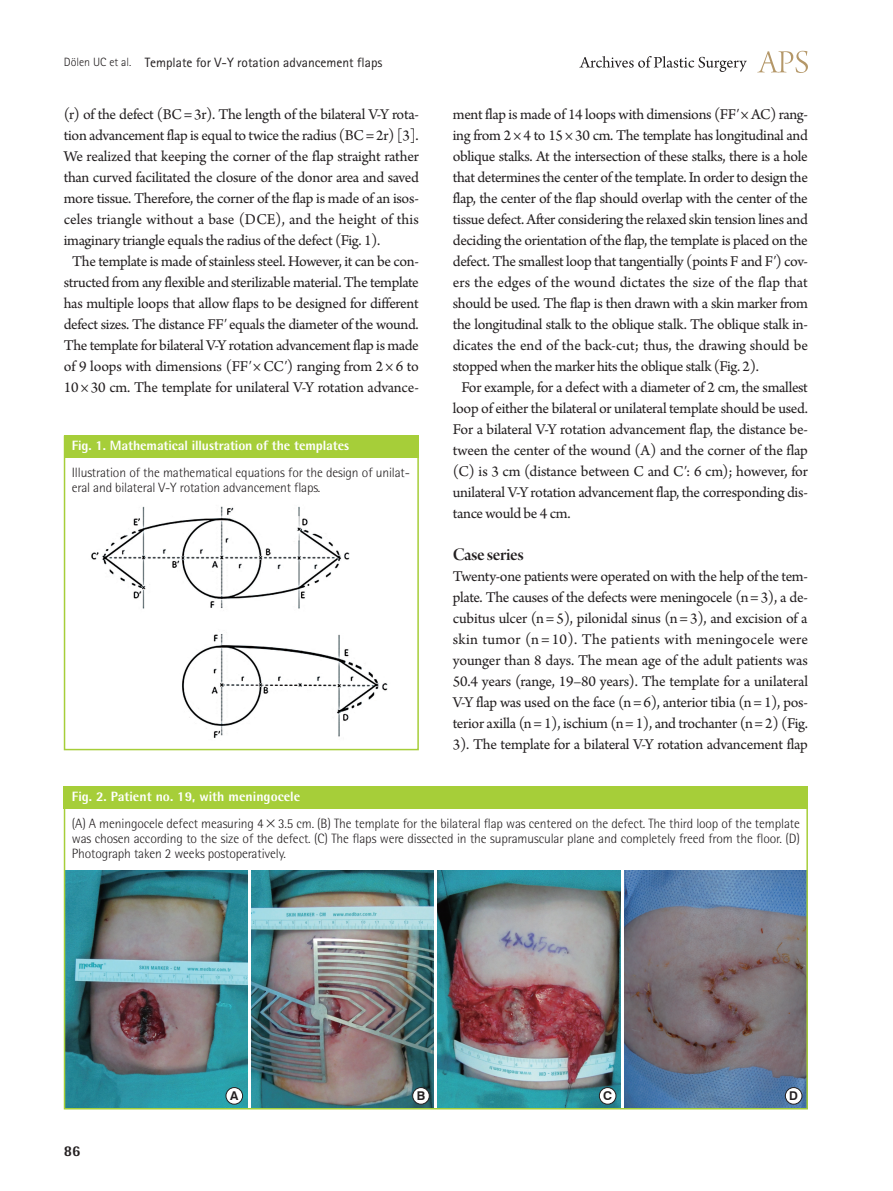
<style>
.page{position:relative;width:893px;height:1191px;background:#fff}
.page>*{position:absolute;margin:0;border:0;box-sizing:border-box;transform-origin:0 0}
.중제목{font:18.75px "Arno Pro Smbd Display";letter-spacing:-.025em;color:#231f20}
.본문{font:15.75px/21px "Arno Pro";letter-spacing:-.02em;color:#231f20;text-align:justify}
.본문_0{font:15.75px/21px "Arno Pro";letter-spacing:-.02em;color:#231f20;text-align:justify}
.t1{font:800 15px "Rotis Semi Sans Std";color:#231f20}
.그림설명{font:300 13.5px/15px "Rotis Semi Sans Std";letter-spacing:-.01em;color:#231f20}
.표그림제목{font:800 13.5px "Rotis Semi Sans Std";letter-spacing:-.01em;color:#fff}
.하시라_제목{font:13.5px "Rotis Sans Serif Std";color:#231f20}
.t2{font:700 12.15px "Swiss 721 BT";color:#231f20}
.s1{font-weight:300;font-size:12px}
.s2{font-family:"Dotum";font-weight:400}
</style>
<div class="page">
<svg style="left:757px;top:51px;width:51px;height:22px"></svg>
<svg style="left:579px;top:56px;width:168px;height:16px"></svg>
<img style="left:91px;top:506px;width:297px;height:232px">
<div style="left:64px;top:435px;width:354px;height:23px;background:#a6ce39"></div>
<div style="left:64px;top:435px;width:355px;height:315px;border:2px solid #a6ce39"></div>
<div style="left:64px;top:786px;width:744px;height:22px;background:#a6ce39"></div>
<img style="left:67px;top:870px;width:180px;height:236px">
<img style="left:251px;top:870px;width:183px;height:236px">
<img style="left:438px;top:870px;width:182px;height:236px">
<img style="left:625px;top:870px;width:180px;height:236px">
<div style="left:226px;top:1087px;width:17px;height:17px;background:#fff;border-radius:50%"></div>
<div style="left:226px;top:1087px;width:17px;height:17px;border:1px solid #231f20;border-radius:50%"></div>
<div style="left:413px;top:1087px;width:16px;height:17px;background:#fff;border-radius:50%"></div>
<div style="left:412px;top:1087px;width:17px;height:17px;border:1px solid #231f20;border-radius:50%"></div>
<div style="left:785px;top:1087px;width:17px;height:17px;background:#fff;border-radius:50%"></div>
<div style="left:785px;top:1087px;width:17px;height:17px;border:1px solid #231f20;border-radius:50%"></div>
<div style="left:599px;top:1087px;width:17px;height:17px;background:#fff;border-radius:50%"></div>
<div style="left:599px;top:1087px;width:17px;height:17px;border:1px solid #231f20;border-radius:50%"></div>
<div style="left:64px;top:786px;width:744px;height:323px;border:2px solid #a6ce39"></div>
<p class="하시라_제목" style="left:64px;top:54px;width:320px"><span class="s1">Dölen UC et al.</span> Template for V-Y rotation advancement flaps</p>
<p class="본문_0" style="left:64px;top:105px;width:357px">(r) of the defect (BC = 3r). The length of the bilateral V-Y rota&shy;tion advancement flap is equal to twice the radius (BC = 2r) [3].<br>We realized that keeping the corner of the flap straight rather than curved facilitated the closure of the donor area and saved more tissue. Therefore, the corner of the flap is made of an isos&shy;celes triangle without a base (DCE), and the height of this imaginary triangle equals the radius of the defect (Fig. 1).</p>
<p class="본문" style="left:64px;top:252px;width:357px;text-align:center">The template is made of stainless steel. However, it can be con&shy;structed from any flexible and sterilizable material. The template has multiple loops that allow flaps to be designed for different defect sizes. The distance FF′ equals the diameter of the wound.<br>The template for bilateral V-Y rotation advancement flap is made of 9 loops with dimensions (FF′ × CC′) ranging from 2 × 6 to 10 × 30 cm. The template for unilateral V-Y rotation advance-</p>
<p class="표그림제목" style="left:72px;top:437px;width:279px">Fig. 1. Mathematical illustration of the templates</p>
<p class="그림설명" style="left:72px;top:465px;width:340px">Illustration of the mathematical equations for the design of unilat&shy;eral and bilateral V-Y rotation advancement flaps.</p>
<p class="본문" style="left:453px;top:105px;width:357px">ment flap is made of 14 loops with dimensions (FF′ × AC) rang&shy;ing from 2 × 4 to 15 × 30 cm. The template has longitudinal and oblique stalks. At the intersection of these stalks, there is a hole that determines the center of the template. In order to design the flap, the center of the flap should overlap with the center of the tissue defect. After considering the relaxed skin tension lines and deciding the orientation of the flap, the template is placed on the defect. The smallest loop that tangentially (points F and F′) cov&shy;ers the edges of the wound dictates the size of the flap that should be used. The flap is then drawn with a skin marker from the longitudinal stalk to the oblique stalk. The oblique stalk in&shy;dicates the end of the back-cut; thus, the drawing should be stopped when the marker hits the oblique stalk (Fig. 2).</p>
<p class="본문" style="left:453px;top:378px;width:357px;text-indent:9px">For example, for a defect with a diameter of 2 cm, the smallest loop of either the bilateral or unilateral template should be used.<br>For a bilateral V-Y rotation advancement flap, the distance be&shy;tween the center of the wound (A) and the corner of the flap (C) is 3 cm (distance between C and C′: 6 cm); however, for unilateral V-Y rotation advancement flap, the corresponding dis&shy;tance would be 4 cm.</p>
<p class="중제목" style="left:453px;top:544px;width:72px">Case series</p>
<p class="본문_0" style="left:453px;top:567px;width:357px">Twenty-one patients were operated on with the help of the tem&shy;plate. The causes of the defects were meningocele (n = 3), a de&shy;cubitus ulcer (n = 5), pilonidal sinus (n = 3), and excision of a skin tumor (n =10). The patients with meningocele were younger than 8 days. The mean age of the adult patients was 50.4 years (range, 19–80 years). The template for a unilateral V-Y flap was used on the face (n = 6), anterior tibia (n = 1), pos&shy;terior axilla (n = 1), ischium (n = 1), and trochanter (n = 2) (Fig.<br>3). The template for a bilateral V-Y rotation advancement flap</p>
<p class="표그림제목" style="left:72px;top:787px;width:230px">Fig. 2. Patient no. 19, with meningocele</p>
<p class="그림설명" style="left:72px;top:815px;width:730px;text-align:justify">(A) A meningocele defect measuring 4<span class="s2">×</span>3.5 cm. (B) The template for the bilateral flap was centered on the defect. The third loop of the template was chosen according to the size of the defect. (C) The flaps were dissected in the supramuscular plane and completely freed from the floor. (D)<br>Photograph taken 2 weeks postoperatively.</p>
<p class="t1" style="left:64px;top:1141px;width:18px">86</p>
<p class="t2" style="left:230px;top:1088px;width:10px">A</p>
<p class="t2" style="left:417px;top:1088px;width:10px">B</p>
<p class="t2" style="left:603px;top:1088px;width:10px">C</p>
<p class="t2" style="left:789px;top:1088px;width:10px">D</p>
</div>
